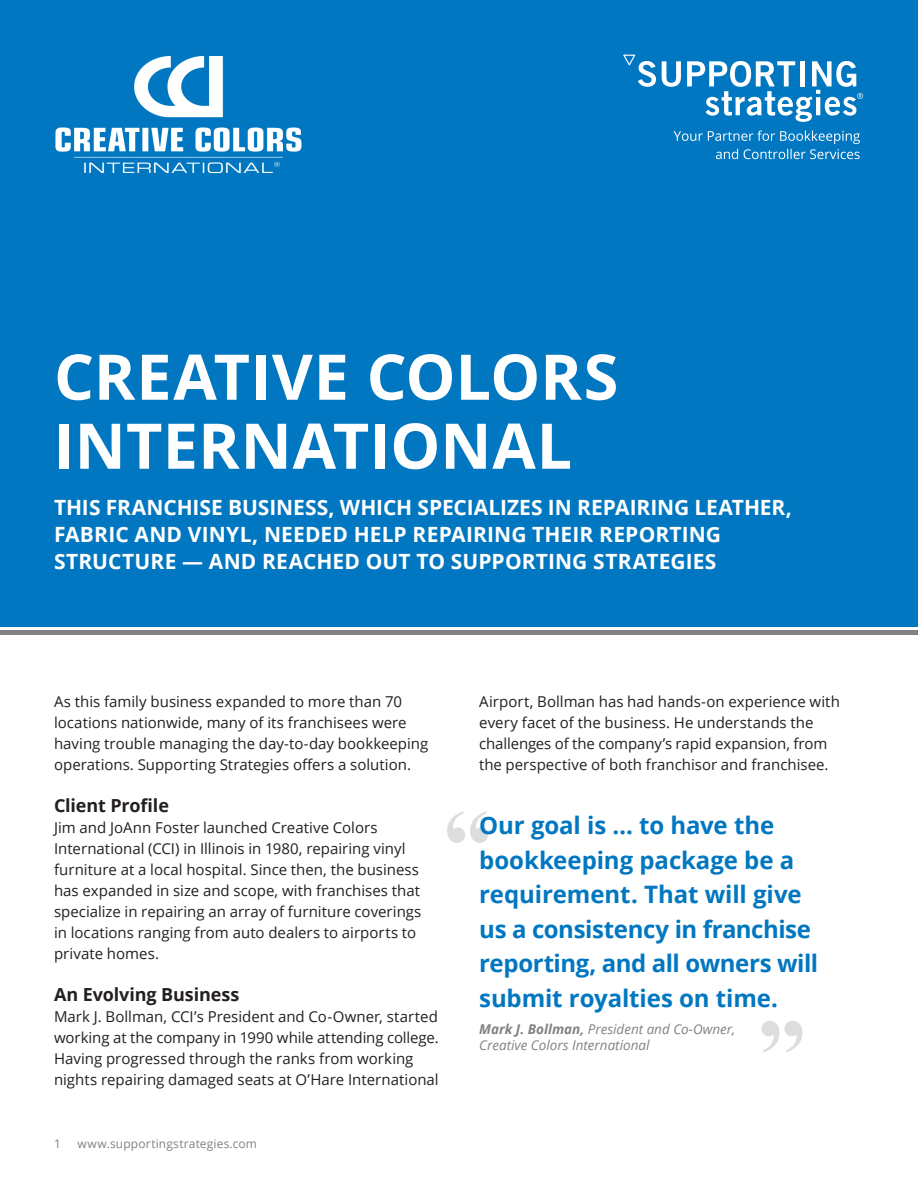
<style>
.page{position:relative;width:918px;height:1188px;background:#fff}
.page>*{position:absolute;margin:0;border:0;box-sizing:border-box;transform-origin:0 0}
.t1{font:700 63px/69px "Open Sans";letter-spacing:.005em;color:#fff}
.t2{font:700 24px/34.5px "Open Sans";letter-spacing:-.01em;color:#0077c0}
.t3{font:700 21px/27px "Open Sans";color:#fff}
.t4{font:700 18px "Open Sans";letter-spacing:-.005em;color:#231f20}
.t5{font:15px/21px "Open Sans";color:#231f20}
.t6{font:italic 13.5px/16.5px "Open Sans";color:#808285}
.t7{font:12px "Open Sans";letter-spacing:.015em;color:#808285}
.s1{font-weight:700}
</style>
<div class="page">
<div style="left:0;top:0;width:918px;height:627px;background:#0077c0"></div>
<hr style="left:0;top:631px;width:918px;height:4px;background:#808285">
<svg style="left:762px;top:1021px;width:40px;height:32px"></svg>
<svg style="left:447px;top:811px;width:41px;height:32px"></svg>
<img style="left:84px;top:171px;width:189px;height:3px">
<svg style="left:55px;top:54px;width:809px;height:117px"></svg>
<p class="t1" style="left:54px;top:341px;width:566px">CREATIVE COLORS<br>INTERNATIONAL</p>
<p class="t3" style="left:54px;top:494px;width:740px">THIS FRANCHISE BUSINESS, WHICH SPECIALIZES IN REPAIRING LEATHER,<br>FABRIC AND VINYL, NEEDED HELP REPAIRING THEIR REPORTING<br>STRUCTURE — AND REACHED OUT TO SUPPORTING STRATEGIES</p>
<p class="t5" style="left:54px;top:690px;width:376px">As this family business expanded to more than 70 locations nationwide, many of its franchisees were having trouble managing the day-to-day bookkeeping operations. Supporting Strategies offers a solution.</p>
<p class="t4" style="left:54px;top:792px;width:116px">Client Profile</p>
<p class="t5" style="left:54px;top:816px;width:369px">Jim and JoAnn Foster launched Creative Colors International (CCI) in Illinois in 1980, repairing vinyl furniture at a local hospital. Since then, the business has expanded in size and scope, with franchises that specialize in repairing an array of furniture coverings in locations ranging from auto dealers to airports to private homes.</p>
<p class="t4" style="left:54px;top:981px;width:187px">An Evolving Business</p>
<p class="t5" style="left:54px;top:1005px;width:386px">Mark J. Bollman, CCI’s President and Co-Owner, started working at the company in 1990 while attending college.<br>Having progressed through the ranks from working nights repairing damaged seats at O’Hare International</p>
<p class="t7" style="left:54px;top:1135px;width:8px">1</p>
<p class="t7" style="left:78px;top:1135px;width:181px">www.supportingstrategies.com</p>
<p class="t5" style="left:479px;top:690px;width:362px">Airport, Bollman has had hands-on experience with every facet of the business. He understands the challenges of the company’s rapid expansion, from the perspective of both franchisor and franchisee.</p>
<p class="t2" style="left:479px;top:808px;width:340px">Our goal is … to have the bookkeeping package be a requirement. That will give us a consistency in franchise reporting, and all owners will submit royalties on time.</p>
<p class="t6" style="left:479px;top:1020px;width:258px"><span class="s1">Mark J. Bollman,</span> President and Co-Owner,<br>Creative Colors International</p>
</div>
